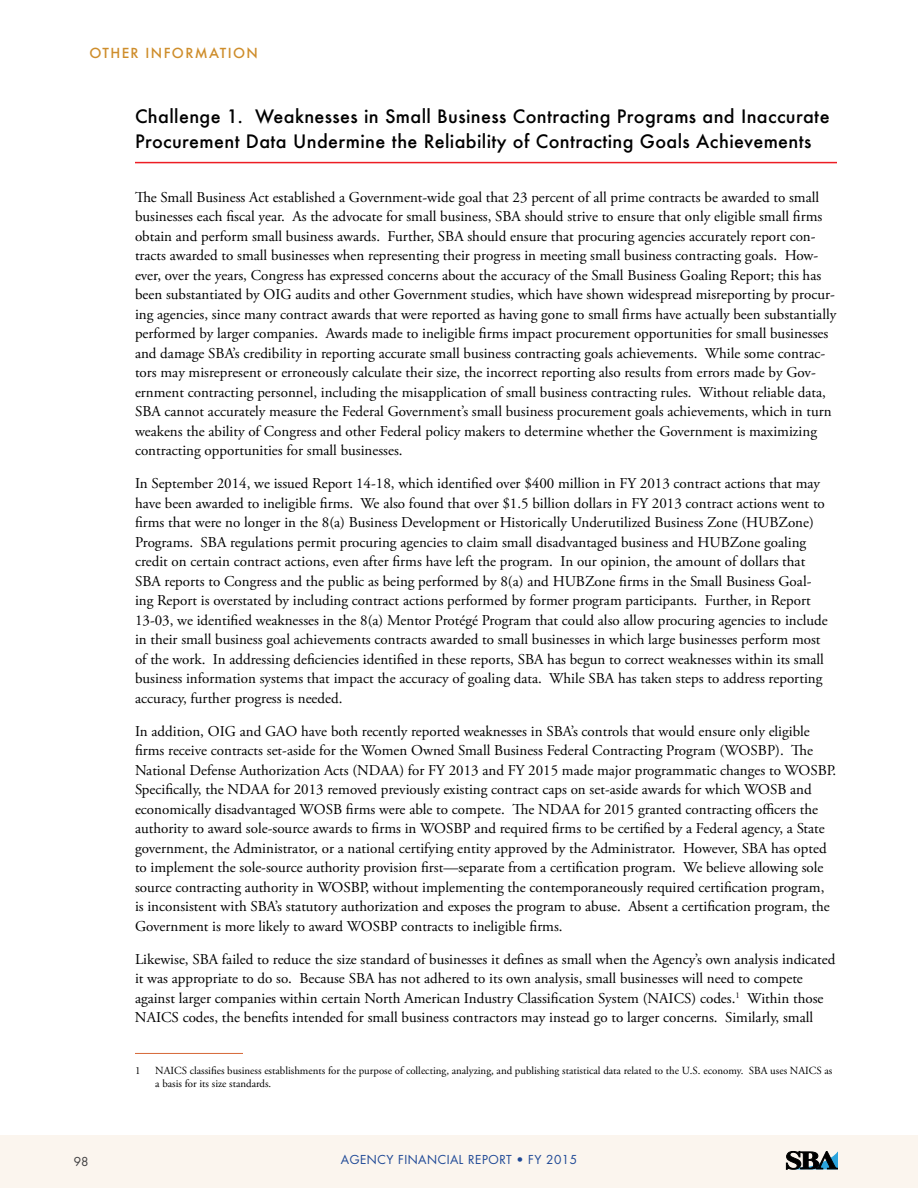
<style>
.page{position:relative;width:918px;height:1188px;background:#fff}
.page>*{position:absolute;margin:0;border:0;box-sizing:border-box;transform-origin:0 0}
.SUBHEAD_2_MGMT_PERF{font:500 18px/25.5px "Futura";letter-spacing:.02em;color:#000}
.Text{font:15px/19.5px "Adobe Garamond Pro";color:#000}
.t1{font:500 13.5px "Futura";letter-spacing:.1em;color:#ce8d2b}
.t2{font:12px "Futura";letter-spacing:.04em;color:#1f4996}
.t3{font:12px "Futura";color:#414042}
.footnote{font:10.8px/13px "Adobe Garamond Pro";color:#000}
</style>
<div class="page">
<div style="left:0;top:1135px;width:918px;height:53px;background:#fbf5ee"></div>
<svg style="left:786px;top:1151px;width:52px;height:18px"></svg>
<hr style="left:135px;top:162px;width:702px;height:1px;background:#ed1d24">
<hr style="left:135px;top:1053px;width:108px;height:1px;background:#d76737">
<p class="t1" style="left:90px;top:43px;width:170px">OTHER INFORMATION</p>
<p class="SUBHEAD_2_MGMT_PERF" style="left:135px;top:103px;width:696px">Challenge 1. Weaknesses in Small Business Contracting Programs and Inaccurate<br>Procurement Data Undermine the Reliability of Contracting Goals Achievements</p>
<p class="Text" style="left:135px;top:188px;width:703px">The Small Business Act established a Government-wide goal that 23 percent of all prime contracts be awarded to small businesses each fiscal year. As the advocate for small business, SBA should strive to ensure that only eligible small firms obtain and perform small business awards. Further, SBA should ensure that procuring agencies accurately report con&shy;tracts awarded to small businesses when representing their progress in meeting small business contracting goals. How&shy;ever, over the years, Congress has expressed concerns about the accuracy of the Small Business Goaling Report; this has been substantiated by OIG audits and other Government studies, which have shown widespread misreporting by procur&shy;ing agencies, since many contract awards that were reported as having gone to small firms have actually been substantially performed by larger companies. Awards made to ineligible firms impact procurement opportunities for small businesses and damage SBA’s credibility in reporting accurate small business contracting goals achievements. While some contrac&shy;tors may misrepresent or erroneously calculate their size, the incorrect reporting also results from errors made by Gov&shy;ernment contracting personnel, including the misapplication of small business contracting rules. Without reliable data, SBA cannot accurately measure the Federal Government’s small business procurement goals achievements, which in turn weakens the ability of Congress and other Federal policy makers to determine whether the Government is maximizing contracting opportunities for small businesses.</p>
<p class="Text" style="left:135px;top:474px;width:694px">In September 2014, we issued Report 14-18, which identified over $400 million in FY 2013 contract actions that may have been awarded to ineligible firms. We also found that over $1.5 billion dollars in FY 2013 contract actions went to firms that were no longer in the 8(a) Business Development or Historically Underutilized Business Zone (HUBZone)<br>Programs. SBA regulations permit procuring agencies to claim small disadvantaged business and HUBZone goaling credit on certain contract actions, even after firms have left the program. In our opinion, the amount of dollars that SBA reports to Congress and the public as being performed by 8(a) and HUBZone firms in the Small Business Goal&shy;ing Report is overstated by including contract actions performed by former program participants. Further, in Report 13-03, we identified weaknesses in the 8(a) Mentor Protégé Program that could also allow procuring agencies to include in their small business goal achievements contracts awarded to small businesses in which large businesses perform most of the work. In addressing deficiencies identified in these reports, SBA has begun to correct weaknesses within its small business information systems that impact the accuracy of goaling data. While SBA has taken steps to address reporting accuracy, further progress is needed.</p>
<p class="Text" style="left:135px;top:722px;width:703px">In addition, OIG and GAO have both recently reported weaknesses in SBA’s controls that would ensure only eligible firms receive contracts set-aside for the Women Owned Small Business Federal Contracting Program (WOSBP). The National Defense Authorization Acts (NDAA) for FY 2013 and FY 2015 made major programmatic changes to WOSBP.<br>Specifically, the NDAA for 2013 removed previously existing contract caps on set-aside awards for which WOSB and economically disadvantaged WOSB firms were able to compete. The NDAA for 2015 granted contracting officers the authority to award sole-source awards to firms in WOSBP and required firms to be certified by a Federal agency, a State government, the Administrator, or a national certifying entity approved by the Administrator. However, SBA has opted to implement the sole-source authority provision first—separate from a certification program. We believe allowing sole source contracting authority in WOSBP, without implementing the contemporaneously required certification program, is inconsistent with SBA’s statutory authorization and exposes the program to abuse. Absent a certification program, the Government is more likely to award WOSBP contracts to ineligible firms.</p>
<p class="Text" style="left:135px;top:950px;width:702px">Likewise, SBA failed to reduce the size standard of businesses it defines as small when the Agency’s own analysis indicated it was appropriate to do so. Because SBA has not adhered to its own analysis, small businesses will need to compete against larger companies within certain North American Industry Classification System (NAICS) codes.<sup>1</sup> Within those NAICS codes, the benefits intended for small business contractors may instead go to larger concerns. Similarly, small</p>
<p class="t3" style="left:74px;top:1154px;width:16px">98</p>
<p class="footnote" style="left:135px;top:1064px;width:7px">1</p>
<p class="footnote" style="left:155px;top:1064px;width:679px">NAICS classifies business establishments for the purpose of collecting, analyzing, and publishing statistical data related to the U.S. economy. SBA uses NAICS as a basis for its size standards.</p>
<p class="t2" style="left:341px;top:1152px;width:238px">AGENCY FINANCIAL REPORT • FY 2015</p>
</div>
